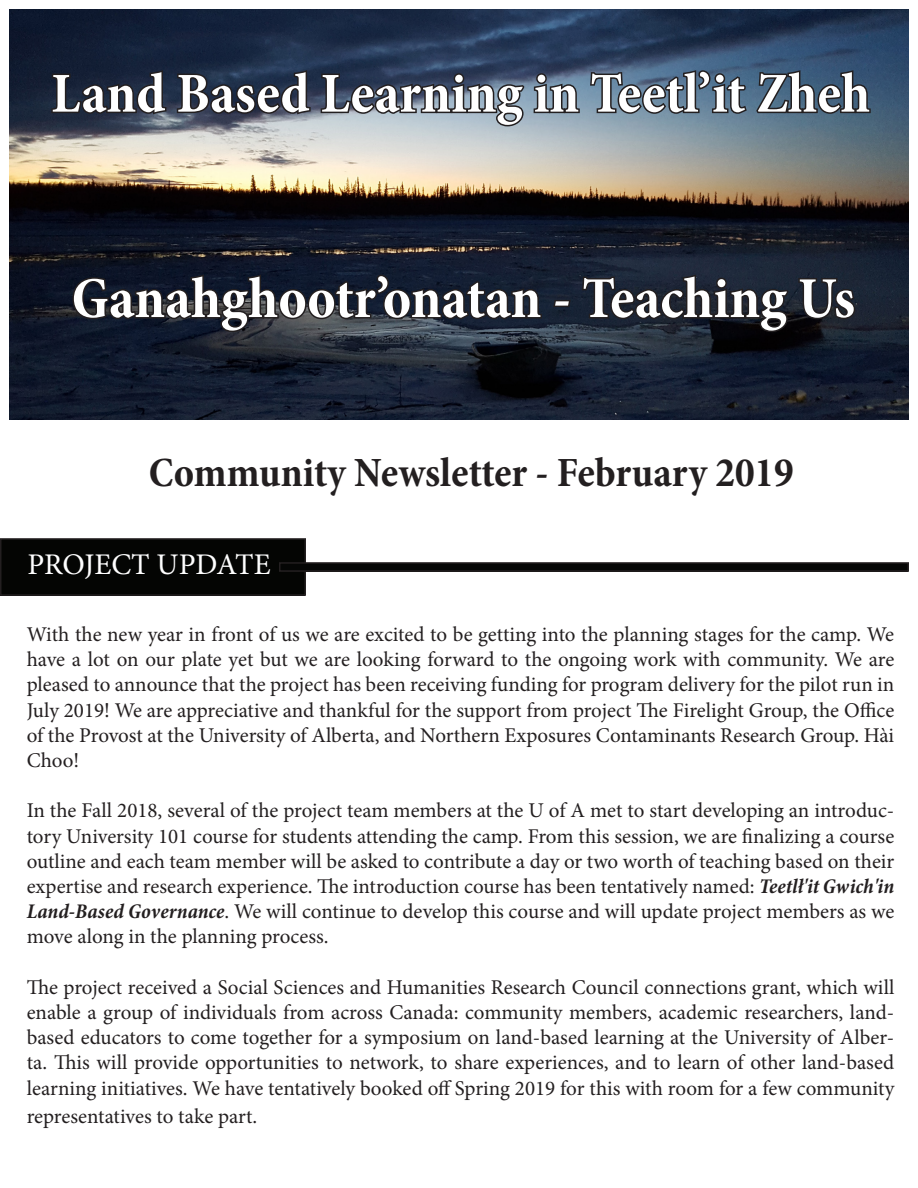
<style>
.page{position:relative;width:918px;height:1188px;background:#fff}
.page>*{position:absolute;margin:0;border:0;box-sizing:border-box;transform-origin:0 0}
.t1{font:700 condensed 58.5px "Minion Pro";color:#fff}
.t2{font:700 condensed 57px "Minion Pro";color:#fff}
.t3{font:700 condensed 42px "Minion Pro";color:#231f20}
.t4{font:30px "Minion Pro";letter-spacing:-.005em;color:#fff}
.t5{font:21px/25.2px "Minion Pro";color:#231f20;text-align:justify}
.s1{font-weight:700;font-style:italic;font-stretch:condensed}
</style>
<div class="page">
<img style="left:9px;top:9px;width:900px;height:410px">
<svg style="left:50px;top:68px;width:118px;height:48px;background:#1f2636"></svg>
<svg style="left:175px;top:68px;width:137px;height:48px;background:#272f40"></svg>
<svg style="left:319px;top:72px;width:207px;height:56px;background:#5d6775"></svg>
<svg style="left:532px;top:72px;width:49px;height:43px;background:#596777"></svg>
<svg style="left:589px;top:68px;width:160px;height:47px;background:#4b5e70"></svg>
<svg style="left:755px;top:68px;width:117px;height:47px;background:#36495c"></svg>
<svg style="left:71px;top:273px;width:472px;height:61px;background:#212733"></svg>
<svg style="left:551px;top:298px;width:21px;height:11px"></svg>
<svg style="left:580px;top:273px;width:210px;height:61px;background:#1d222d"></svg>
<svg style="left:797px;top:276px;width:60px;height:45px;background:#1e222b"></svg>
<div style="left:1px;top:539px;width:304px;height:56px;background:#040503"></div>
<div style="left:0;top:538px;width:306px;height:58px;border:2px solid #231f20"></div>
<div style="left:280px;top:563px;width:628px;height:8px;background:#050605"></div>
<div style="left:279px;top:562px;width:630px;height:10px;border:2px solid #231f20"></div>
<p class="t2" style="left:51px;top:54px;width:820px">Land Based Learning in Teetl’it Zheh</p>
<p class="t1" style="left:72px;top:258px;width:785px">Ganahghootr’onatan - Teaching Us</p>
<p class="t3" style="left:149px;top:444px;width:646px">Community Newsletter - February 2019</p>
<p class="t4" style="left:27px;top:544px;width:245px">PROJECT UPDATE</p>
<p class="t5" style="left:27px;top:622px;width:869px">With the new year in front of us we are excited to be getting into the planning stages for the camp. We have a lot on our plate yet but we are looking forward to the ongoing work with community. We are pleased to announce that the project has been receiving funding for program delivery for the pilot run in July 2019! We are appreciative and thankful for the support from project The Firelight Group, the Office of the Provost at the University of Alberta, and Northern Exposures Contaminants Research Group. Hài Choo!</p>
<p class="t5" style="left:27px;top:798px;width:869px">In the Fall 2018, several of the project team members at the U of A met to start developing an introduc&shy;tory University 101 course for students attending the camp. From this session, we are finalizing a course outline and each team member will be asked to contribute a day or two worth of teaching based on their expertise and research experience. The introduction course has been tentatively named: <span class="s1">Teetlł'it Gwich'in</span></p>
<p class="t5" style="left:27px;top:899px;width:869px"><span class="s1">Land-Based Governance</span>. We will continue to develop this course and will update project members as we move along in the planning process.</p>
<p class="t5" style="left:27px;top:975px;width:869px">The project received a Social Sciences and Humanities Research Council connections grant, which will enable a group of individuals from across Canada: community members, academic researchers, land&shy;based educators to come together for a symposium on land-based learning at the University of Alber&shy;ta. This will provide opportunities to network, to share experiences, and to learn of other land-based learning initiatives. We have tentatively booked off Spring 2019 for this with room for a few community</p>
<p class="t5" style="left:27px;top:1104px;width:232px">representatives to take part.</p>
</div>
